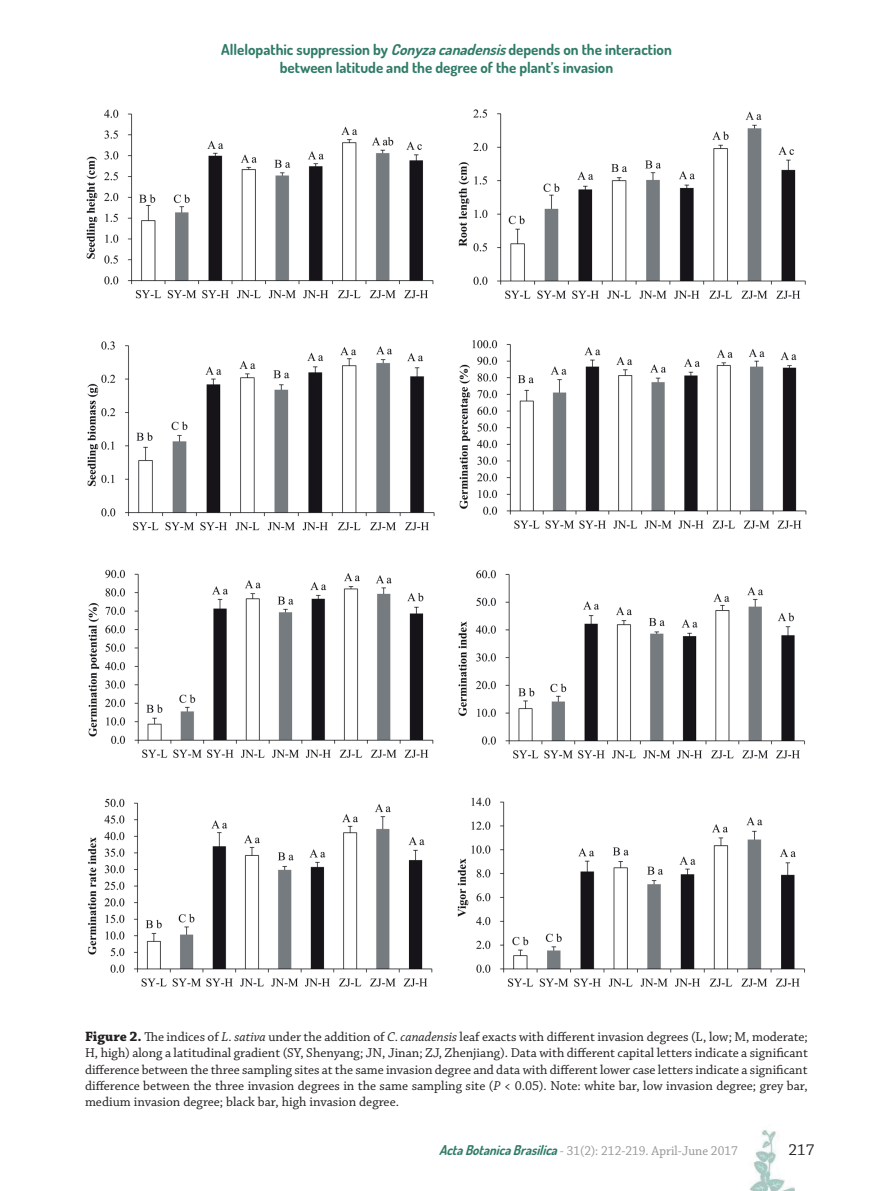
<style>
.page{position:relative;width:893px;height:1191px;background:#fff}
.page>*{position:absolute;margin:0;border:0;box-sizing:border-box;transform-origin:0 0}
.t1{font:16.5px "Chaparral Pro";color:#231f20}
.t2{font:700 15px/18px "Dosis";color:#2f7b67;text-align:center}
.t3{font:13.5px/16.2px "Chaparral Pro";color:#231f20;text-align:justify}
.t4{font:13.5px "Chaparral Pro";color:#939598;scale:.95 1}
.s1{font-style:italic}
.s2{font-weight:700;font-size:14.25px}
.s3{font-family:"Dosis";font-weight:700;font-style:italic;color:#2f7b67}
</style>
<div class="page">
<img style="left:749px;top:1130px;width:45px;height:61px">
<img style="left:86px;top:109px;width:348px;height:190px">
<img style="left:458px;top:109px;width:348px;height:190px">
<img style="left:87px;top:341px;width:348px;height:190px">
<img style="left:459px;top:340px;width:348px;height:189px">
<img style="left:88px;top:569px;width:346px;height:189px">
<img style="left:458px;top:570px;width:347px;height:189px">
<img style="left:87px;top:798px;width:346px;height:189px">
<img style="left:457px;top:797px;width:349px;height:190px">
<p class="t2" style="left:221px;top:40px;width:452px">Allelopathic suppression by <span class="s1">Conyzacanadensis</span>depends on the interaction between latitude and the degree of the plant’s invasion</p>
<p class="t3" style="left:85px;top:1029px;width:724px"><span class="s2">Figure 2.</span> The indices of <span class="s1">L. sativa</span> under the addition of <span class="s1">C. canadensis</span> leaf exacts with different invasion degrees (L, low; M, moderate; H, high) along a latitudinal gradient (SY, Shenyang; JN, Jinan; ZJ, Zhenjiang). Data with different capital letters indicate a significant difference between the three sampling sites at the same invasion degree and data with different lower case letters indicate a significant difference between the three invasion degrees in the same sampling site (<span class="s1">P</span> &lt; 0.05). Note: white bar, low invasion degree; grey bar, medium invasion degree; black bar, high invasion degree.</p>
<p class="t4" style="left:439px;top:1143px;width:316px"><span class="s3">ActaBotanicaBrasilica</span>- 31(2): 212-219. April-June 2017</p>
<p class="t1" style="left:788px;top:1141px;width:27px">217</p>
</div>
